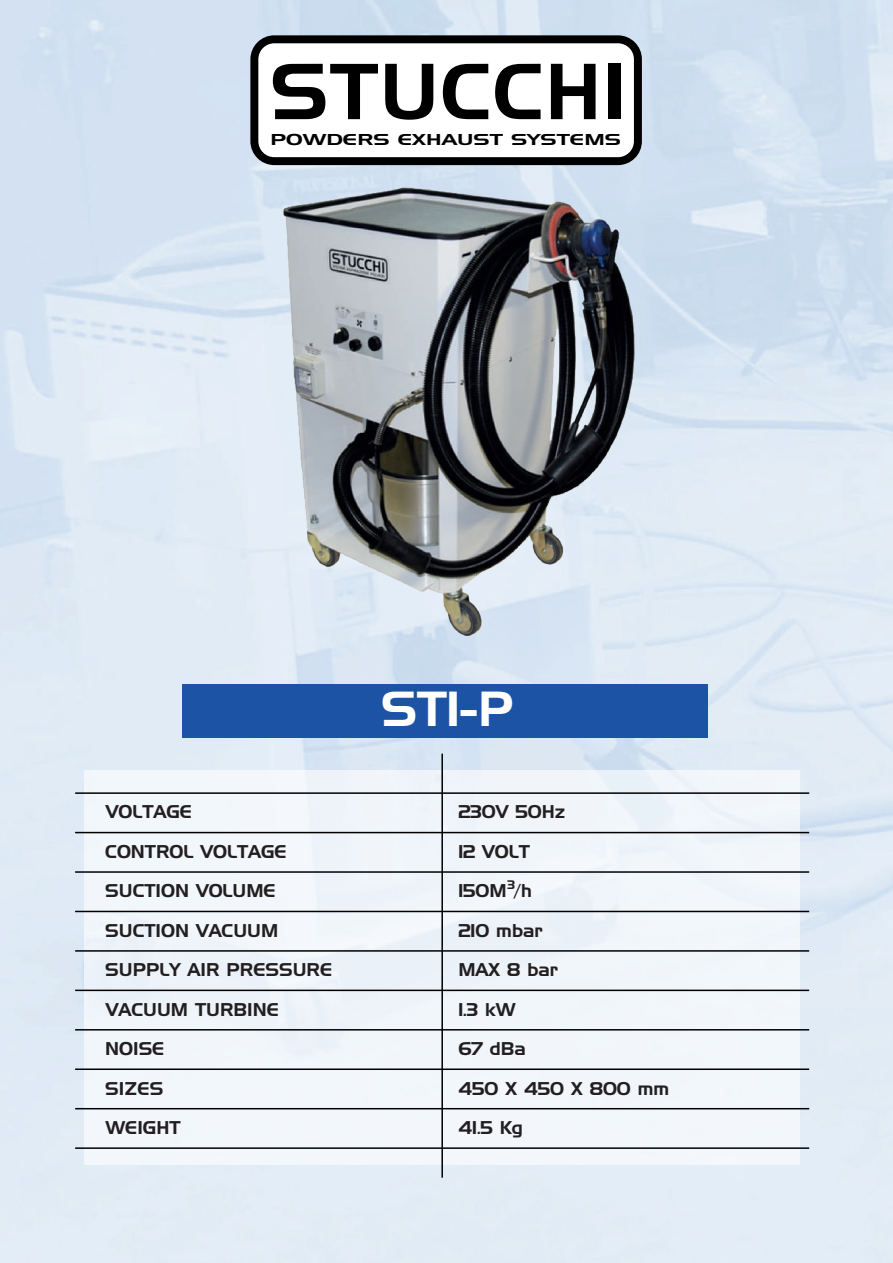
<style>
.page{position:relative;width:893px;height:1263px;background:#fff}
.page>*{position:absolute;margin:0;border:0;box-sizing:border-box;transform-origin:0 0}
.t1{font:47.85px "Handel Gothic";color:#fff}
.t2{font:18px/39.5px "Handel Gothic";color:#231f20}
.t3{font:15.3px "Handel Gothic";color:#000001;scale:1.39 1}
.t4{font:12.15px "Handel Gothic";color:#231f20}
</style>
<div class="page">
<img style="left:0;top:0;width:893px;height:1263px">
<div style="left:84px;top:770px;width:715px;height:395px;background:#f2f6fb"></div>
<div style="left:183px;top:684px;width:525px;height:54px;background:#1c53a4"></div>
<div style="left:250px;top:35px;width:392px;height:130px;background:#000001;border-radius:24px"></div>
<div style="left:258px;top:43px;width:376px;height:114px;background:#fff;border-radius:16px"></div>
<div style="left:609px;top:64px;width:12px;height:55px;background:#000001"></div>
<svg style="left:551px;top:64px;width:44px;height:55px"></svg>
<svg style="left:495px;top:64px;width:46px;height:55px"></svg>
<svg style="left:443px;top:64px;width:45px;height:55px"></svg>
<svg style="left:385px;top:64px;width:48px;height:56px"></svg>
<svg style="left:273px;top:64px;width:105px;height:55px"></svg>
<hr style="left:75px;top:792px;width:734px;height:2px;background:#000001">
<hr style="left:75px;top:832px;width:734px;height:1px;background:#000001">
<hr style="left:75px;top:871px;width:734px;height:2px;background:#000001">
<hr style="left:75px;top:911px;width:734px;height:1px;background:#000001">
<hr style="left:75px;top:950px;width:734px;height:2px;background:#000001">
<hr style="left:75px;top:989px;width:734px;height:2px;background:#000001">
<hr style="left:75px;top:1029px;width:734px;height:1px;background:#000001">
<hr style="left:75px;top:1068px;width:734px;height:2px;background:#000001">
<hr style="left:75px;top:1108px;width:734px;height:1px;background:#000001">
<hr style="left:75px;top:1147px;width:734px;height:2px;background:#000001">
<hr style="left:441px;top:754px;width:2px;height:424px;background:#000001">
<img style="left:283px;top:188px;width:351px;height:447px">
<p class="t3" style="left:270px;top:133px;width:254px">POWDERS EXHAUST SYSTEMS</p>
<p class="t2" style="left:105px;top:793px;width:228px">VOLTAGE<br>CONTROL VOLTAGE<br>SUCTION VOLUME<br>SUCTION VACUUM<br>SUPPLY AIR PRESSURE<br>VACUUM TURBINE</p>
<p class="t2" style="left:105px;top:1030px;width:61px">NOISE</p>
<p class="t2" style="left:105px;top:1069px;width:77px">SIZES<br>WEIGHT</p>
<h1 class="t1" style="left:381px;top:687px;width:134px">ST1-P</h1>
<p class="t2" style="left:458px;top:793px;width:108px">230V 50Hz<br>12 VOLT<br>150M /h</p>
<p class="t4" style="left:508px;top:879px;width:9px">3</p>
<p class="t2" style="left:458px;top:912px;width:213px">210 mbar<br>MAX 8 bar<br>1.3 kW<br>67 dBa<br>450 X 450 X 800 mm<br>41.5 Kg</p>
</div>
